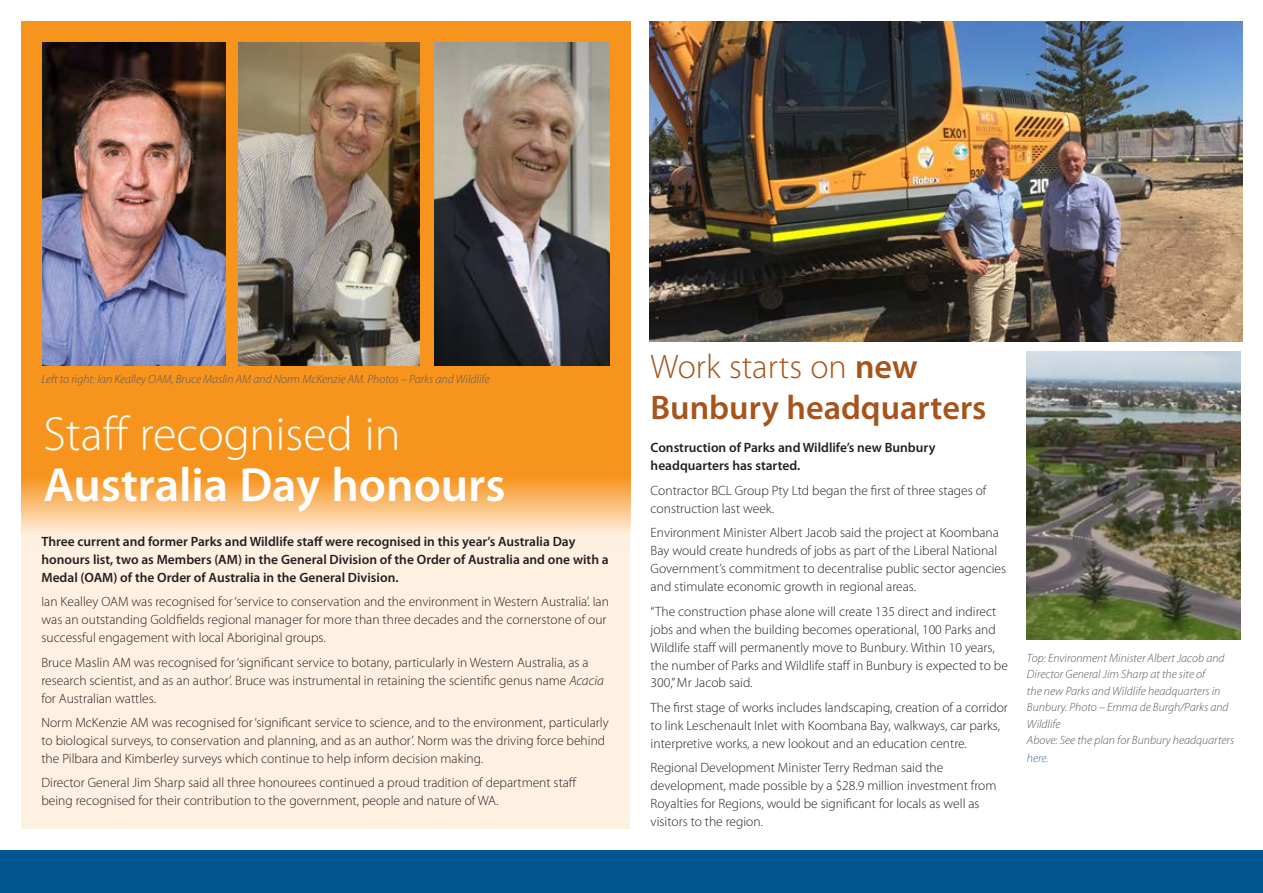
<style>
.page{position:relative;width:1263px;height:893px;background:#fff}
.page>*{position:absolute;margin:0;border:0;box-sizing:border-box;transform-origin:0 0}
.t1{font:600 48.15px "Myriad Pro";color:#fff}
.t2{font:300 48.15px "Myriad Pro";color:#fff}
.t3{font:600 34.2px/41px "Myriad Pro";color:#a6541b}
.t4{font:300 13.5px/18px "Myriad Pro";color:#231f20}
.t5{font:600 13.5px/18px "Myriad Pro";color:#231f20}
.t6{font:italic 300 12px/16.5px "Myriad Pro";color:#58595b}
.t7{font:italic 300 12px "Myriad Pro";color:#3e6a9f}
.s1{font-style:italic}
.s2{font-weight:300}
</style>
<div class="page">
<div style="left:0;top:850px;width:1263px;height:43px;background:#005590"></div>
<div style="left:21px;top:22px;width:608px;height:807px;background:#fff1e2"></div>
<svg style="left:21px;top:21px;width:609px;height:528px;background:#f6a341"></svg>
<img style="left:238px;top:43px;width:182px;height:323px">
<img style="left:43px;top:43px;width:182px;height:323px">
<img style="left:435px;top:43px;width:174px;height:323px">
<img style="left:649px;top:21px;width:594px;height:320px">
<img style="left:1027px;top:352px;width:214px;height:288px">
<p class="t6" style="left:41px;top:371px;width:450px">Left to right: Ian Kealley OAM, Bruce Maslin AM and Norm McKenzie AM. Photos – Parks and Wildlife</p>
<h1 class="t2" style="left:44px;top:405px;width:358px">Staff recognised in</h1>
<h1 class="t1" style="left:44px;top:455px;width:463px">Australia Day honours</h1>
<p class="t5" style="left:41px;top:532px;width:569px">Three current and former Parks and Wildlife staff were recognised in this year’s Australia Day honours list, two as Members (AM) in the General Division of the Order of Australia and one with a<br>Medal (OAM) of the Order of Australia in the General Division.</p>
<p class="t4" style="left:41px;top:593px;width:569px">Ian Kealley OAM was recognised for ‘service to conservation and the environment in Western Australia’. Ian was an outstanding Goldfields regional manager for more than three decades and the cornerstone of our successful engagement with local Aboriginal groups.</p>
<p class="t4" style="left:41px;top:653px;width:564px">Bruce Maslin AM was recognised for ‘significant service to botany, particularly in Western Australia, as a research scientist, and as an author’. Bruce was instrumental in retaining the scientific genus name <span class="s1">Acacia </span>for Australian wattles.</p>
<p class="t4" style="left:41px;top:713px;width:569px">Norm McKenzie AM was recognised for ‘significant service to science, and to the environment, particularly to biological surveys, to conservation and planning, and as an author’. Norm was the driving force behind the Pilbara and Kimberley surveys which continue to help inform decision making.</p>
<p class="t4" style="left:41px;top:774px;width:537px">Director General Jim Sharp said all three honourees continued a proud tradition of department staff being recognised for their contribution to the government, people and nature of WA.</p>
<h2 class="t3" style="left:651px;top:345px;width:337px"><span class="s2">Work starts on</span> new<br>Bunbury headquarters</h2>
<p class="t5" style="left:651px;top:438px;width:286px">Construction of Parks and Wildlife’s new Bunbury headquarters has started.</p>
<p class="t4" style="left:651px;top:481px;width:337px">Contractor BCL Group Pty Ltd began the first of three stages of construction last week.</p>
<p class="t4" style="left:651px;top:523px;width:357px">Environment Minister Albert Jacob said the project at Koombana Bay would create hundreds of jobs as part of the Liberal National Government’s commitment to decentralise public sector agencies and stimulate economic growth in regional areas.</p>
<p class="t4" style="left:651px;top:602px;width:359px">“The construction phase alone will create 135 direct and indirect jobs and when the building becomes operational, 100 Parks and Wildlife staff will permanently move to Bunbury. Within 10 years, the number of Parks and Wildlife staff in Bunbury is expected to be 300,” Mr Jacob said.</p>
<p class="t4" style="left:651px;top:698px;width:359px">The first stage of works includes landscaping, creation of a corridor to link Leschenault Inlet with Koombana Bay, walkways, car parks, interpretive works, a new lookout and an education centre.</p>
<p class="t4" style="left:651px;top:759px;width:347px">Regional Development Minister Terry Redman said the development, made possible by a $28.9 million investment from Royalties for Regions, would be significant for locals as well as visitors to the region.</p>
<p class="t6" style="left:1027px;top:649px;width:209px">Top: Environment Minister Albert Jacob and Director General Jim Sharp at the site of<br>the new Parks and Wildlife headquarters in Bunbury. Photo – Emma de Burgh/Parks and Wildlife<br>Above: See the plan for Bunbury headquarters</p>
<p class="t7" style="left:1027px;top:751px;width:23px">here.</p>
</div>
